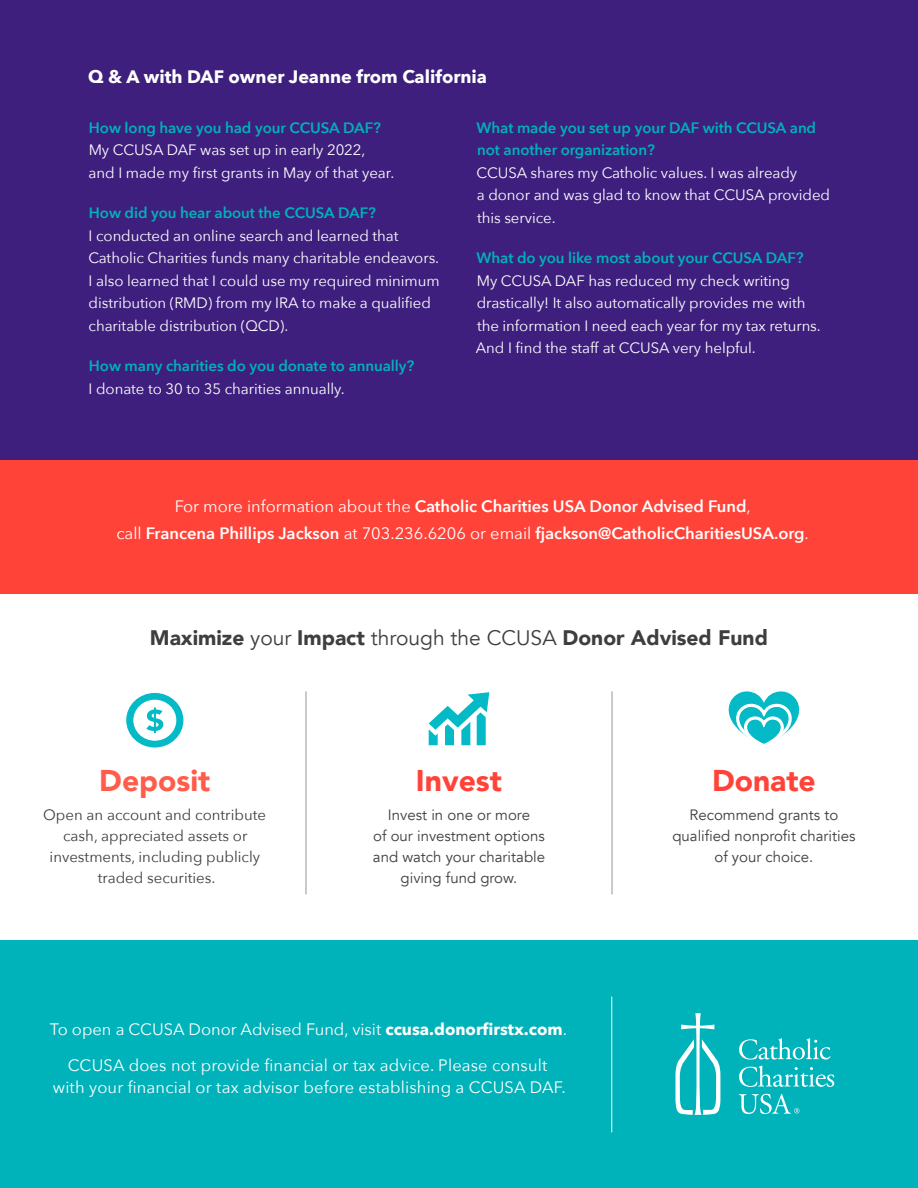
<style>
.page{position:relative;width:918px;height:1188px;background:#fff}
.page>*{position:absolute;margin:0;border:0;box-sizing:border-box;transform-origin:0 0}
.t1{font:900 30px "Avenir";color:#ff4338}
.t2{font:900 30px "Avenir";color:#ff5d4a}
.t3{font:900 21px "Avenir";color:#3e3e3f}
.main_body_text{font:700 18px "Avenir Next";color:#fff}
.main_body_text-2{font:16.5px/22.5px "Avenir Next";letter-spacing:.01em;color:#fff;text-align:center}
.main_body_text-3{font:600 16.5px/27px "Avenir Next";color:#fff;text-align:center}
.main_body_text-4{font:15px/22.5px "Avenir Next";letter-spacing:-.005em;color:#fff}
.main_body_text-5{font:600 15px/22.5px "Avenir Next";letter-spacing:-.005em;color:#00b2b9}
.t4{font:15px/21px "Avenir";color:#3e3e3f;text-align:center}
.main_body_text-6{font:15px/21px "Avenir Next";color:#3e3e3f;text-align:center}
.s1{font-weight:400}
.s2{font-weight:700}
</style>
<div class="page">
<div style="left:0;top:941px;width:918px;height:247px;background:#00b2b9"></div>
<div style="left:0;top:459px;width:918px;height:135px;background:#ff4338"></div>
<div style="left:0;top:0;width:918px;height:459px;background:#3e1f7d"></div>
<svg style="left:675px;top:1013px;width:45px;height:102px"></svg>
<svg style="left:739px;top:1038px;width:92px;height:22px"></svg>
<svg style="left:739px;top:1066px;width:95px;height:21px"></svg>
<svg style="left:739px;top:1094px;width:60px;height:20px"></svg>
<svg style="left:126px;top:693px;width:57px;height:55px"></svg>
<svg style="left:429px;top:692px;width:60px;height:53px"></svg>
<svg style="left:728px;top:691px;width:71px;height:53px"></svg>
<hr style="left:611px;top:997px;width:1px;height:135px;background:#fff">
<hr style="left:306px;top:691px;width:1px;height:203px;background:#939598">
<hr style="left:612px;top:691px;width:1px;height:203px;background:#939598">
<p class="main_body_text" style="left:88px;top:61px;width:400px">Q &amp; A with DAF owner Jeanne from California</p>
<p class="main_body_text-5" style="left:89px;top:116px;width:294px">How long have you had your CCUSA DAF?</p>
<p class="main_body_text-4" style="left:89px;top:138px;width:307px">My CCUSA DAF was set up in early 2022, and I made my first grants in May of that year.</p>
<p class="main_body_text-5" style="left:89px;top:202px;width:289px">How did you hear about the CCUSA DAF?</p>
<p class="main_body_text-4" style="left:88px;top:224px;width:353px">I conducted an online search and learned that Catholic Charities funds many charitable endeavors.<br>I also learned that I could use my required minimum distribution (RMD) from my IRA to make a qualified charitable distribution (QCD).</p>
<p class="main_body_text-5" style="left:89px;top:355px;width:327px">How many charities do you donate to annually?</p>
<p class="main_body_text-4" style="left:89px;top:377px;width:258px">I donate to 30 to 35 charities annually.</p>
<p class="main_body_text-5" style="left:477px;top:116px;width:341px">What made you set up your DAF with CCUSA and not another organization?</p>
<p class="main_body_text-4" style="left:477px;top:161px;width:355px">CCUSA shares my Catholic values. I was already<br>a donor and was glad to know that CCUSA provided this service.</p>
<p class="main_body_text-5" style="left:477px;top:247px;width:329px">What do you like most about your CCUSA DAF?</p>
<p class="main_body_text-4" style="left:476px;top:269px;width:346px">My CCUSA DAF has reduced my check writing drastically! It also automatically provides me with the information I need each year for my tax returns.<br>And I find the staff at CCUSA very helpful.</p>
<p class="main_body_text-3" style="left:116px;top:492px;width:694px"><span class="s1">For more information about the</span> Catholic Charities USA Donor Advised Fund<span class="s1">,<br>call</span> Francena Phillips Jackson <span class="s1">at 703.236.6206 or email</span> fjackson@CatholicCharitiesUSA.org<span class="s1">.</span></p>
<p class="t3" style="left:150px;top:620px;width:620px">Maximize <span class="s1">your</span> Impact <span class="s1">through the CCUSA</span> Donor Advised Fund</p>
<p class="t2" style="left:99px;top:755px;width:113px">Deposit</p>
<p class="main_body_text-6" style="left:43px;top:803px;width:224px">Open an account and contribute cash, appreciated assets or investments, including publicly traded securities.</p>
<p class="t1" style="left:416px;top:755px;width:88px">Invest</p>
<p class="t4" style="left:373px;top:804px;width:174px">Invest in one or more<br>of our investment options and watch your charitable giving fund grow.</p>
<p class="main_body_text-2" style="left:50px;top:1017px;width:519px">To open a CCUSA Donor Advised Fund, visit <span class="s2">ccusa.donorfirstx.com</span>.</p>
<p class="main_body_text-2" style="left:53px;top:1053px;width:515px">CCUSA does not provide financial or tax advice. Please consult with your financial or tax advisor before establishing a CCUSA DAF.</p>
<p class="t1" style="left:712px;top:755px;width:105px">Donate</p>
<p class="t4" style="left:672px;top:804px;width:185px">Recommend grants to qualified nonprofit charities of your choice.</p>
</div>
